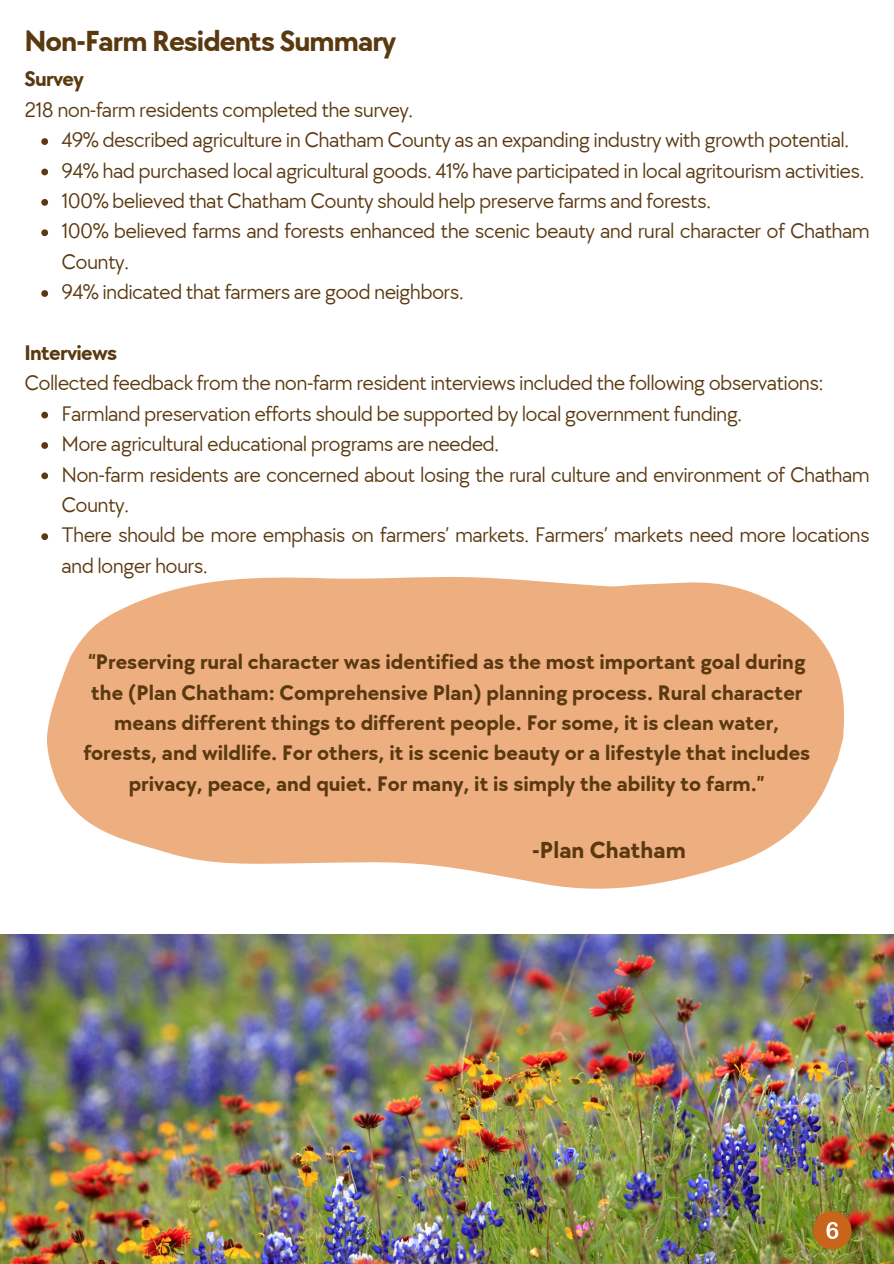
<style>
.page{position:relative;width:894px;height:1264px;background:#fff}
.page>*{position:absolute;margin:0;border:0;box-sizing:border-box;transform-origin:0 0}
.t1{font:700 30px "TT Chocolates";letter-spacing:-.03em;color:#5a3910}
.t2{font:700 24px "TT Chocolates";color:#5a3910}
.t3{font:21.75px/30.3px "TT Chocolates";letter-spacing:-.03em;color:#5a3910}
.t4{font:700 21.75px/30.3px "TT Chocolates";color:#5a3910;text-align:center}
.t5{font:700 21.75px "TT Chocolates";letter-spacing:-.03em;color:#5a3910}
</style>
<div class="page">
<img style="left:0;top:934px;width:893px;height:329px">
<div style="left:812px;top:1211px;width:39px;height:38px;background:#c8651b;border-radius:50%"></div>
<svg style="left:826px;top:1222px;width:12px;height:16px"></svg>
<svg style="left:47px;top:576px;width:797px;height:313px;fill:#edaf80"></svg>
<svg style="left:41px;top:138px;width:7px;height:7px"></svg>
<svg style="left:41px;top:169px;width:7px;height:6px"></svg>
<svg style="left:41px;top:199px;width:7px;height:7px"></svg>
<svg style="left:41px;top:229px;width:7px;height:7px"></svg>
<svg style="left:41px;top:290px;width:7px;height:7px"></svg>
<svg style="left:41px;top:412px;width:7px;height:6px"></svg>
<svg style="left:41px;top:442px;width:7px;height:7px"></svg>
<svg style="left:41px;top:472px;width:7px;height:7px"></svg>
<svg style="left:41px;top:533px;width:7px;height:7px"></svg>
<p class="t1" style="left:24px;top:24px;width:373px">Non-Farm Residents Summary</p>
<p class="t4" style="left:24px;top:65px;width:61px">Survey</p>
<p class="t3" style="left:24px;top:95px;width:390px">218 non-farm residents completed the survey.</p>
<p class="t3" style="left:61px;top:125px;width:789px">49% described agriculture in Chatham County as an expanding industry with growth potential.</p>
<p class="t3" style="left:61px;top:156px;width:804px">94% had purchased local agricultural goods. 41% have participated in local agritourism activities.</p>
<p class="t3" style="left:61px;top:186px;width:651px">100% believed that Chatham County should help preserve farms and forests.</p>
<p class="t3" style="left:61px;top:217px;width:809px">100% believed farms and forests enhanced the scenic beauty and rural character of Chatham<br>County.</p>
<p class="t3" style="left:61px;top:277px;width:404px">94% indicated that farmers are good neighbors.</p>
<p class="t5" style="left:24px;top:340px;width:94px">Interviews</p>
<p class="t3" style="left:24px;top:368px;width:800px">Collected feedback from the non-farm resident interviews included the following observations:</p>
<p class="t3" style="left:61px;top:399px;width:682px">Farmland preservation efforts should be supported by local government funding.</p>
<p class="t3" style="left:61px;top:429px;width:439px">More agricultural educational programs are needed.</p>
<p class="t3" style="left:61px;top:460px;width:809px">Non-farm residents are concerned about losing the rural culture and environment of Chatham<br>County.</p>
<h2 class="t3" style="left:61px;top:520px;width:809px">There should be more emphasis on farmers’ markets. Farmers’ markets need more locations and longer hours.</h2>
<p class="t4" style="left:83px;top:647px;width:728px">“Preserving rural character was identified as the most important goal during the (Plan Chatham: Comprehensive Plan) planning process. Rural character means different things to different people. For some, it is clean water, forests, and wildlife. For others, it is scenic beauty or a lifestyle that includes privacy, peace, and quiet. For many, it is simply the ability to farm.”</p>
<h2 class="t2" style="left:532px;top:836px;width:155px">-Plan Chatham</h2>
</div>
